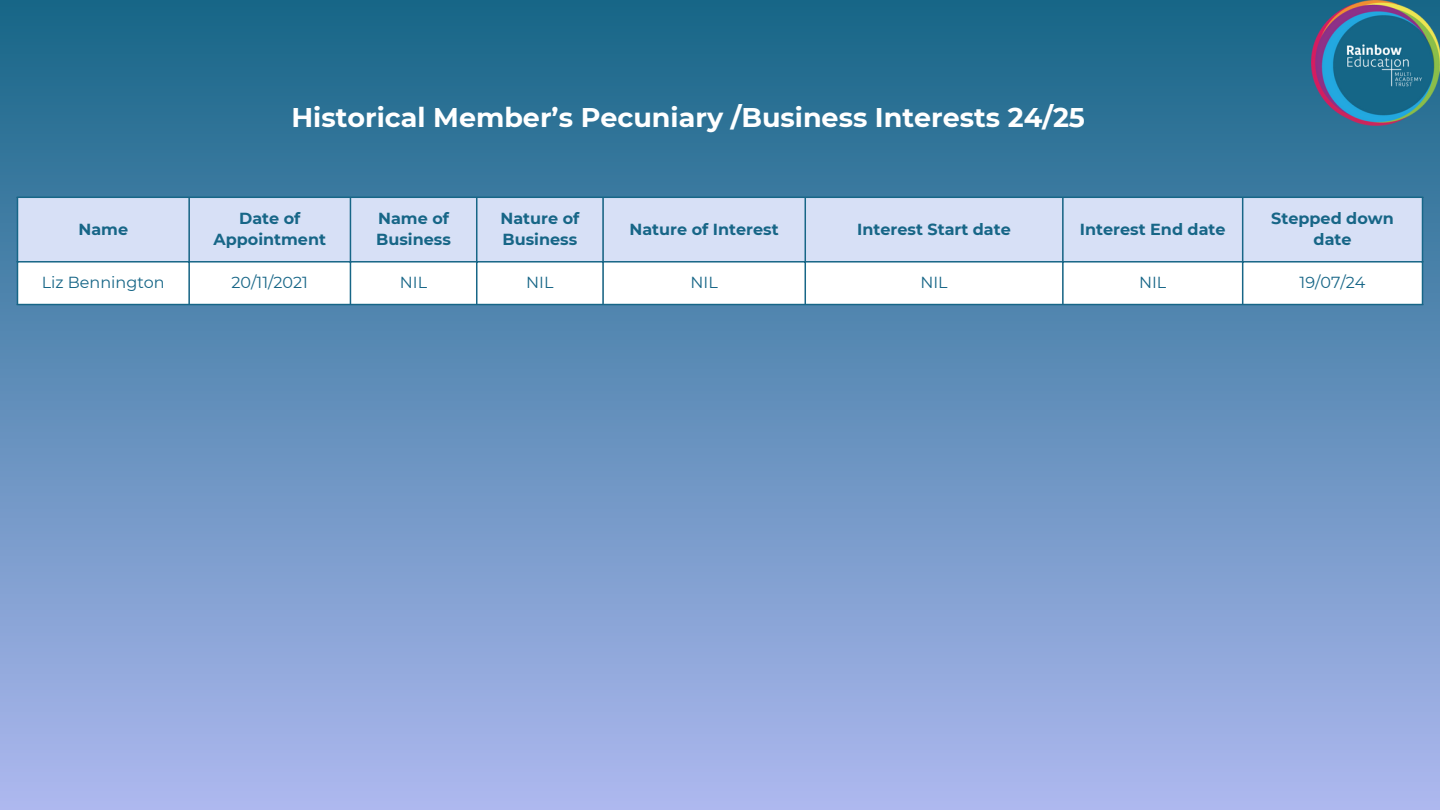
<style>
.page{position:relative;width:1440px;height:810px;background:#fff}
.page>*{position:absolute;margin:0;border:0;box-sizing:border-box;transform-origin:0 0}
.t1{font:700 27px "Montserrat";color:#fff}
.t2{font:700 16px/21.8px "Montserrat";color:#176687;text-align:center}
.t3{font:16px "Montserrat";color:#176687}
</style>
<div class="page">
<div style="left:0;top:0;width:1440px;height:810px;background:linear-gradient(to bottom,#166686,#aeb8ef)"></div>
<img style="left:1311px;top:0;width:129px;height:126px">
<div style="left:18px;top:198px;width:1404px;height:63px;background:#d7e0f6"></div>
<svg style="left:18px;top:263px;width:1404px;height:41px"></svg>
<hr style="left:17px;top:198px;width:1px;height:106px;background:#176687">
<hr style="left:188px;top:198px;width:2px;height:106px;background:#176687">
<hr style="left:350px;top:198px;width:1px;height:106px;background:#176687">
<hr style="left:476px;top:198px;width:1px;height:106px;background:#176687">
<hr style="left:602px;top:198px;width:2px;height:106px;background:#176687">
<hr style="left:805px;top:198px;width:1px;height:106px;background:#176687">
<hr style="left:1062px;top:198px;width:2px;height:106px;background:#176687">
<hr style="left:1242px;top:198px;width:1px;height:106px;background:#176687">
<hr style="left:1422px;top:198px;width:1px;height:106px;background:#176687">
<hr style="left:17px;top:197px;width:1406px;height:1px;background:#176687">
<hr style="left:17px;top:261px;width:1406px;height:2px;background:#176687">
<hr style="left:17px;top:304px;width:1406px;height:1px;background:#176687">
<p class="t2" style="left:78px;top:218px;width:51px">Name</p>
<p class="t1" style="left:291px;top:101px;width:795px">Historical Member’s Pecuniary /Business Interests 24/25</p>
<p class="t2" style="left:214px;top:207px;width:114px">Date of<br>Appointment</p>
<p class="t2" style="left:376px;top:207px;width:76px;text-align:left">Name of<br>Business</p>
<p class="t2" style="left:500px;top:207px;width:80px;text-align:left">Nature of<br>Business</p>
<p class="t2" style="left:630px;top:218px;width:151px">Nature of Interest</p>
<p class="t2" style="left:857px;top:218px;width:155px">Interest Start date</p>
<p class="t2" style="left:1080px;top:218px;width:147px">Interest End date</p>
<p class="t2" style="left:1271px;top:207px;width:124px">Stepped down date</p>
<p class="t3" style="left:42px;top:273px;width:124px">Liz Bennington</p>
<p class="t3" style="left:232px;top:273px;width:78px">20/11/2021</p>
<p class="t3" style="left:400px;top:273px;width:29px">NIL</p>
<p class="t3" style="left:526px;top:273px;width:29px">NIL</p>
<p class="t3" style="left:691px;top:273px;width:29px">NIL</p>
<p class="t3" style="left:920px;top:273px;width:29px">NIL</p>
<p class="t3" style="left:1139px;top:273px;width:29px">NIL</p>
<p class="t3" style="left:1300px;top:273px;width:67px">19/07/24</p>
</div>
